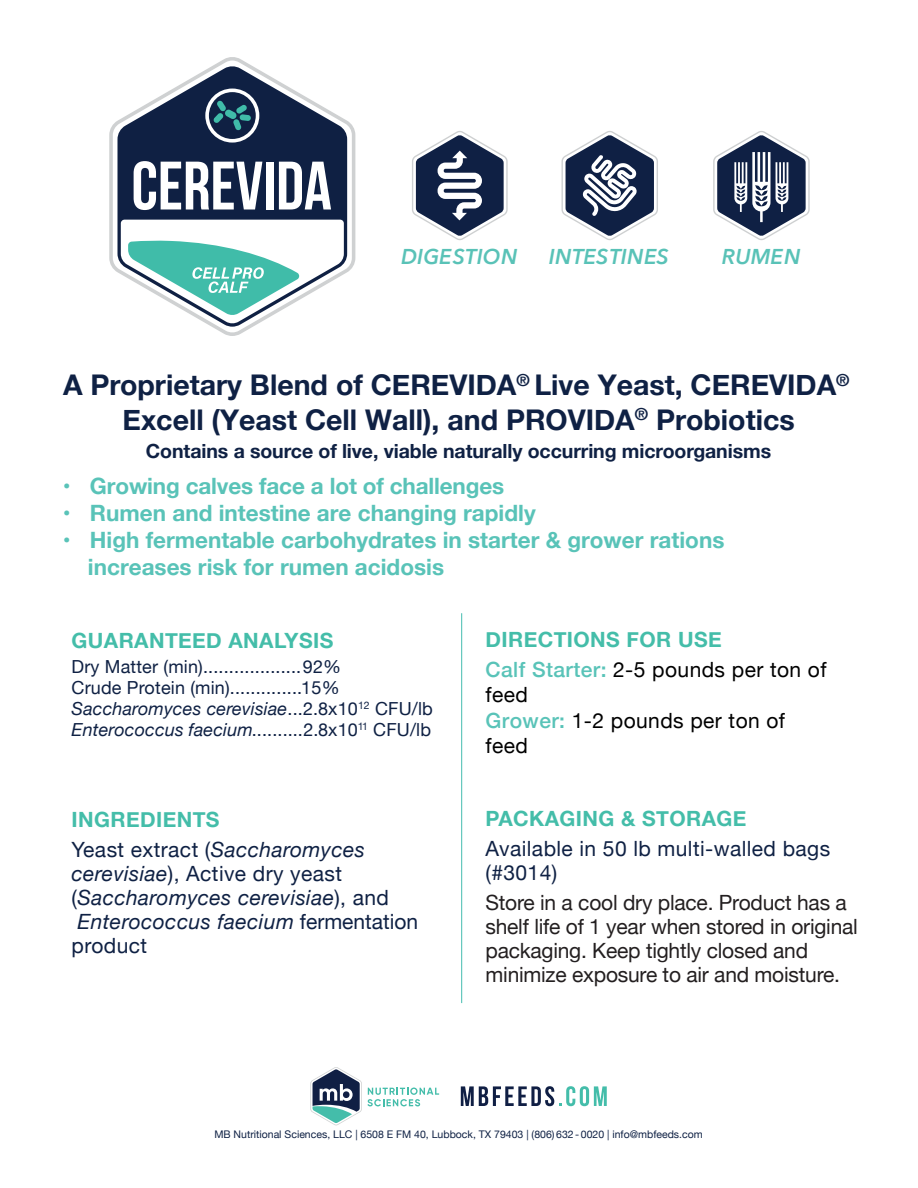
<style>
.page{position:relative;width:918px;height:1188px;background:#fff}
.page>*{position:absolute;margin:0;border:0;box-sizing:border-box;transform-origin:0 0}
.t1{font:700 28.5px/34.2px "Helvetica Neue";color:#0f2144;text-align:center}
.t2{font:700 22.5px/27px "Helvetica Neue";color:#59c3b8}
.t3{font:italic 600 21.45px "Avenir Next";color:#59c2b7}
.t4{font:21px/24px "Helvetica Neue";letter-spacing:-.01em;color:#231f20}
.t5{font:italic 21px/24px "Helvetica Neue";letter-spacing:.02em;color:#0f2144}
.t6{font:21px/25.2px "Helvetica Neue";letter-spacing:.02em;color:#000}
.t7{font:21px/24px "Helvetica Neue";letter-spacing:.02em;color:#0f2144}
.t8{font:700 21px "Helvetica Neue";letter-spacing:.02em;color:#44bda9}
.t9{font:700 19.5px "Helvetica Neue";letter-spacing:-.005em;color:#0f2144}
.t10{font:18px/21px "Helvetica Neue";letter-spacing:.01em;color:#0f2144}
.t11{font:10.5px "Helvetica Neue";color:#0f2144}
.s1{font-style:italic}
.s2{font-weight:700;color:#44bda9}
.s3{font-style:normal}
.s4{font-weight:500;color:#59c3b8}
</style>
<div class="page">
<svg style="left:412px;top:131px;width:96px;height:109px"></svg>
<svg style="left:713px;top:131px;width:97px;height:109px"></svg>
<svg style="left:310px;top:1067px;width:129px;height:58px"></svg>
<svg style="left:461px;top:1086px;width:146px;height:20px"></svg>
<svg style="left:561px;top:131px;width:97px;height:109px"></svg>
<hr style="left:461px;top:613px;width:1px;height:390px;background:#59c3b8">
<svg style="left:109px;top:57px;width:246px;height:279px"></svg>
<svg style="left:205px;top:89px;width:54px;height:54px;background:#435e73"></svg>
<svg style="left:128px;top:240px;width:172px;height:76px"></svg>
<p class="t3" style="left:401px;top:238px;width:118px">DIGESTION</p>
<p class="t3" style="left:722px;top:238px;width:81px">RUMEN</p>
<p class="t3" style="left:549px;top:238px;width:122px">INTESTINES</p>
<h1 class="t1" style="left:63px;top:369px;width:788px">A Proprietary Blend of CEREVIDA<sup>®</sup> Live Yeast, CEREVIDA<sup>®<br></sup>Excell (Yeast Cell Wall), and PROVIDA<sup>®</sup> Probiotics</h1>
<p class="t9" style="left:146px;top:436px;width:627px">Contains a source of live, viable naturally occurring microorganisms</p>
<p class="t2" style="left:63px;top:473px;width:443px">• Growing calves face a lot of challenges</p>
<p class="t2" style="left:63px;top:500px;width:474px">• Rumen and intestine are changing rapidly</p>
<p class="t2" style="left:88px;top:527px;width:638px;text-indent:-25px">• High fermentable carbohydrates in starter &amp; grower rations increases risk for rumen acidosis</p>
<p class="t8" style="left:72px;top:624px;width:263px">GUARANTEED ANALYSIS</p>
<p class="t10" style="left:72px;top:657px;width:363px">Dry Matter (min)...................92%<br>Crude Protein (min)..............15% <span class="s1">Saccharomyces cerevisiae</span>...2.8x10<sup>12</sup> CFU/lb <span class="s1">Enterococcus faecium</span>..........2.8x10<sup>11</sup> CFU/lb</p>
<p class="t7" style="left:72px;top:806px;width:295px;line-height:30px"><span class="s2">INGREDIENTS<br></span>Yeast extract (<span class="s1">Saccharomyces</span></p>
<p class="t5" style="left:72px;top:861px;width:348px">cerevisiae<span class="s3">), Active dry yeast (</span>Saccharomyces cerevisiae<span class="s3">), and<br></span>Enterococcus faecium <span class="s3">fermentation product</span></p>
<p class="t6" style="left:486px;top:626px;width:343px;line-height:30px"><span class="s2">DIRECTIONS FOR USE<br></span><span class="s4">Calf Starter:</span> 2-5 pounds per ton of</p>
<p class="t6" style="left:486px;top:683px;width:301px">feed<br><span class="s4">Grower:</span> 1-2 pounds per ton of feed</p>
<p class="t8" style="left:486px;top:802px;width:262px">PACKAGING &amp; STORAGE</p>
<p class="t7" style="left:486px;top:838px;width:346px">Available in 50 lb multi-walled bags (#3014)</p>
<p class="t4" style="left:486px;top:892px;width:374px">Store in a cool dry place. Product has a shelf life of 1 year when stored in original packaging. Keep tightly closed and minimize exposure to air and moisture.</p>
<p class="t11" style="left:214px;top:1127px;width:490px">MB Nutritional Sciences, LLC | 6508 E FM 40, Lubbock, TX 79403 | (806) 632- 0020 | info@mbfeeds.com</p>
</div>
